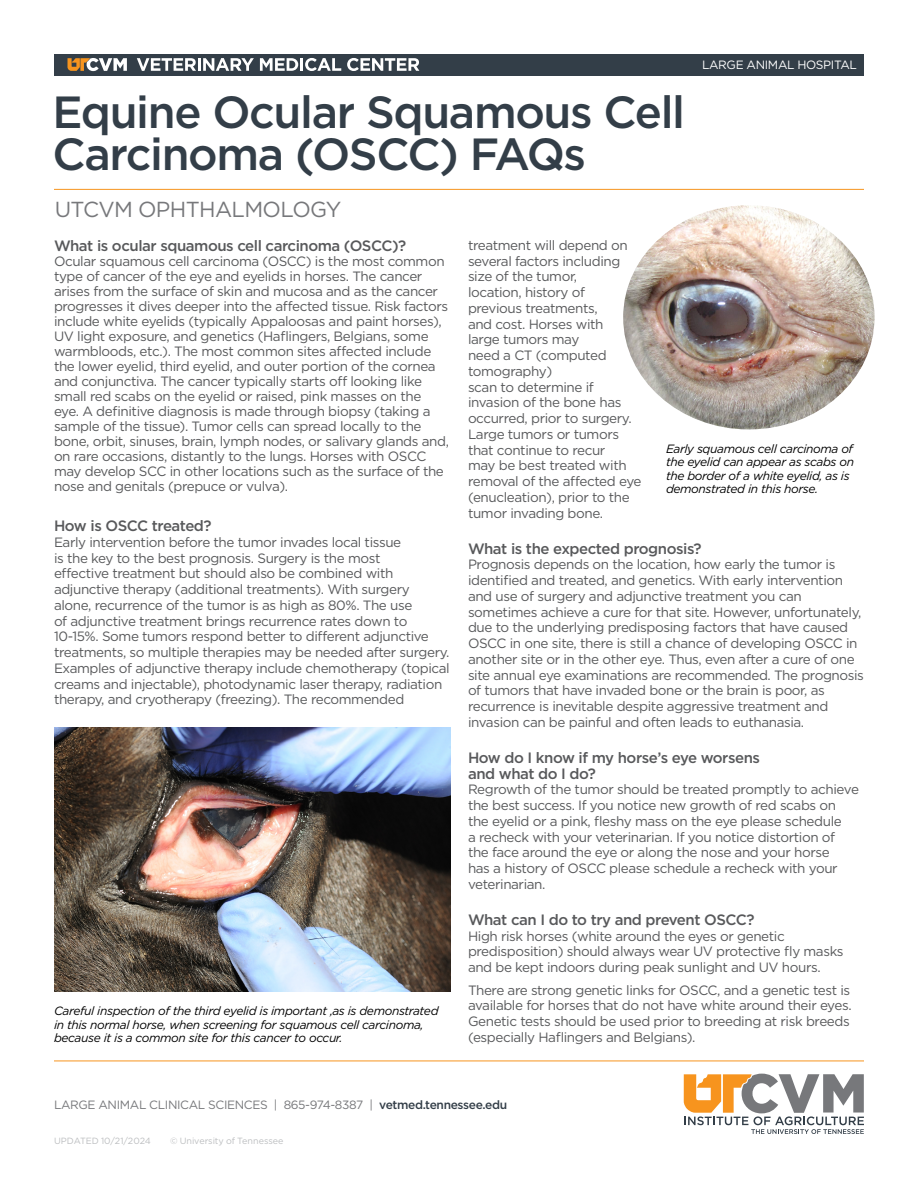
<style>
.page{position:relative;width:918px;height:1188px;background:#fff}
.page>*{position:absolute;margin:0;border:0;box-sizing:border-box;transform-origin:0 0}
.t1{font:500 45px/42px "Gotham";letter-spacing:-.03em;color:#333e48}
.t2{font:21.75px "Gotham";letter-spacing:-.03em;color:#77787b}
.Question{font:500 15px/15.8px "Gotham";letter-spacing:-.03em;color:#58595b}
.Answer{font:13.5px/15.8px "Gotham";letter-spacing:-.03em;color:#58595b}
.t3{font:italic 12px/13.5px "Gotham";letter-spacing:-.03em;color:#000}
.t4{font:12px "Gotham";letter-spacing:-.03em;color:#77787b}
.t5{font:12px "Gotham";letter-spacing:-.03em;color:#fff}
.t6{font:9px "Gotham";letter-spacing:-.005em;color:#bcbec0}
.s1{font-weight:500;color:#333e48}
</style>
<div class="page">
<hr style="left:54px;top:1061px;width:810px;height:1px;background:#f7941e">
<hr style="left:54px;top:189px;width:810px;height:1px;background:#f7941e">
<svg style="left:684px;top:1074px;width:180px;height:60px"></svg>
<div style="left:55px;top:54px;width:809px;height:21px;background:#333e48"></div>
<svg style="left:67px;top:58px;width:60px;height:13px"></svg>
<svg style="left:137px;top:58px;width:117px;height:13px"></svg>
<svg style="left:260px;top:58px;width:81px;height:13px"></svg>
<svg style="left:347px;top:58px;width:72px;height:13px"></svg>
<img style="left:55px;top:728px;width:396px;height:264px">
<img style="left:623px;top:205px;width:252px;height:224px">
<p class="t1" style="left:53px;top:91px;width:634px">Equine Ocular Squamous Cell<br>Carcinoma (OSCC) FAQs</p>
<p class="t5" style="left:702px;top:57px;width:156px">LARGE ANIMAL HOSPITAL</p>
<p class="t2" style="left:55px;top:195px;width:288px">UTCVM OPHTHALMOLOGY</p>
<p class="Question" style="left:54px;top:238px;width:354px">What is ocular squamous cell carcinoma (OSCC)?</p>
<p class="Answer" style="left:54px;top:254px;width:396px;line-height:15px">Ocular squamous cell carcinoma (OSCC) is the most common type of cancer of the eye and eyelids in horses. The cancer arises from the surface of skin and mucosa and as the cancer progresses it dives deeper into the affected tissue. Risk factors include white eyelids (typically Appaloosas and paint horses), UV light exposure, and genetics (Haflingers, Belgians, some warmbloods, etc.). The most common sites affected include the lower eyelid, third eyelid, and outer portion of the cornea and conjunctiva. The cancer typically starts off looking like small red scabs on the eyelid or raised, pink masses on the eye. A definitive diagnosis is made through biopsy (taking a sample of the tissue). Tumor cells can spread locally to the bone, orbit, sinuses, brain, lymph nodes, or salivary glands and, on rare occasions, distantly to the lungs. Horses with OSCC may develop SCC in other locations such as the surface of the nose and genitals (prepuce or vulva).</p>
<p class="Question" style="left:54px;top:518px;width:159px">How is OSCC treated?</p>
<p class="Answer" style="left:54px;top:534px;width:397px">Early intervention before the tumor invades local tissue<br>is the key to the best prognosis. Surgery is the most<br>effective treatment but should also be combined with adjunctive therapy (additional treatments). With surgery alone, recurrence of the tumor is as high as 80%. The use<br>of adjunctive treatment brings recurrence rates down to 10-15%. Some tumors respond better to different adjunctive treatments, so multiple therapies may be needed after surgery.<br>Examples of adjunctive therapy include chemotherapy (topical creams and injectable), photodynamic laser therapy, radiation therapy, and cryotherapy (freezing). The recommended</p>
<p class="t3" style="left:54px;top:1004px;width:386px">Careful inspection of the third eyelid is important ,as is demonstrated in this normal horse, when screening for squamous cell carcinoma, because it is a common site for this cancer to occur.</p>
<p class="Answer" style="left:468px;top:237px;width:175px">treatment will depend on several factors including size of the tumor,<br>location, history of previous treatments,<br>and cost. Horses with<br>large tumors may<br>need a CT (computed tomography)<br>scan to determine if invasion of the bone has occurred, prior to surgery.<br>Large tumors or tumors that continue to recur<br>may be best treated with removal of the affected eye (enucleation), prior to the tumor invading bone.</p>
<p class="Question" style="left:468px;top:540px;width:235px">What is the expected prognosis?</p>
<p class="Answer" style="left:468px;top:557px;width:397px">Prognosis depends on the location, how early the tumor is identified and treated, and genetics. With early intervention and use of surgery and adjunctive treatment you can sometimes achieve a cure for that site. However, unfortunately, due to the underlying predisposing factors that have caused OSCC in one site, there is still a chance of developing OSCC in another site or in the other eye. Thus, even after a cure of one site annual eye examinations are recommended. The prognosis of tumors that have invaded bone or the brain is poor, as recurrence is inevitable despite aggressive treatment and invasion can be painful and often leads to euthanasia.</p>
<p class="Question" style="left:468px;top:750px;width:294px">How do I know if my horse’s eye worsens and what do I do?</p>
<p class="Answer" style="left:468px;top:782px;width:393px">Regrowth of the tumor should be treated promptly to achieve the best success. If you notice new growth of red scabs on the eyelid or a pink, fleshy mass on the eye please schedule<br>a recheck with your veterinarian. If you notice distortion of the face around the eye or along the nose and your horse<br>has a history of OSCC please schedule a recheck with your veterinarian.</p>
<p class="Question" style="left:468px;top:912px;width:288px">What can I do to try and prevent OSCC?</p>
<p class="Answer" style="left:468px;top:928px;width:377px">High risk horses (white around the eyes or genetic predisposition) should always wear UV protective fly masks and be kept indoors during peak sunlight and UV hours.</p>
<p class="Answer" style="left:468px;top:982px;width:385px">There are strong genetic links for OSCC, and a genetic test is available for horses that do not have white around their eyes.<br>Genetic tests should be used prior to breeding at risk breeds (especially Haflingers and Belgians).</p>
<p class="t3" style="left:666px;top:441px;width:190px">Early squamous cell carcinoma of the eyelid can appear as scabs on the border of a white eyelid, as is demonstrated in this horse.</p>
<p class="t4" style="left:54px;top:1097px;width:455px">LARGE ANIMAL CLINICAL SCIENCES | 865-974-8387 | <span class="s1">vetmed.tennessee.edu</span></p>
<p class="t6" style="left:54px;top:1135px;width:98px">UPDATED 10/21/2024</p>
<p class="t6" style="left:170px;top:1135px;width:115px">© University of Tennessee</p>
</div>
